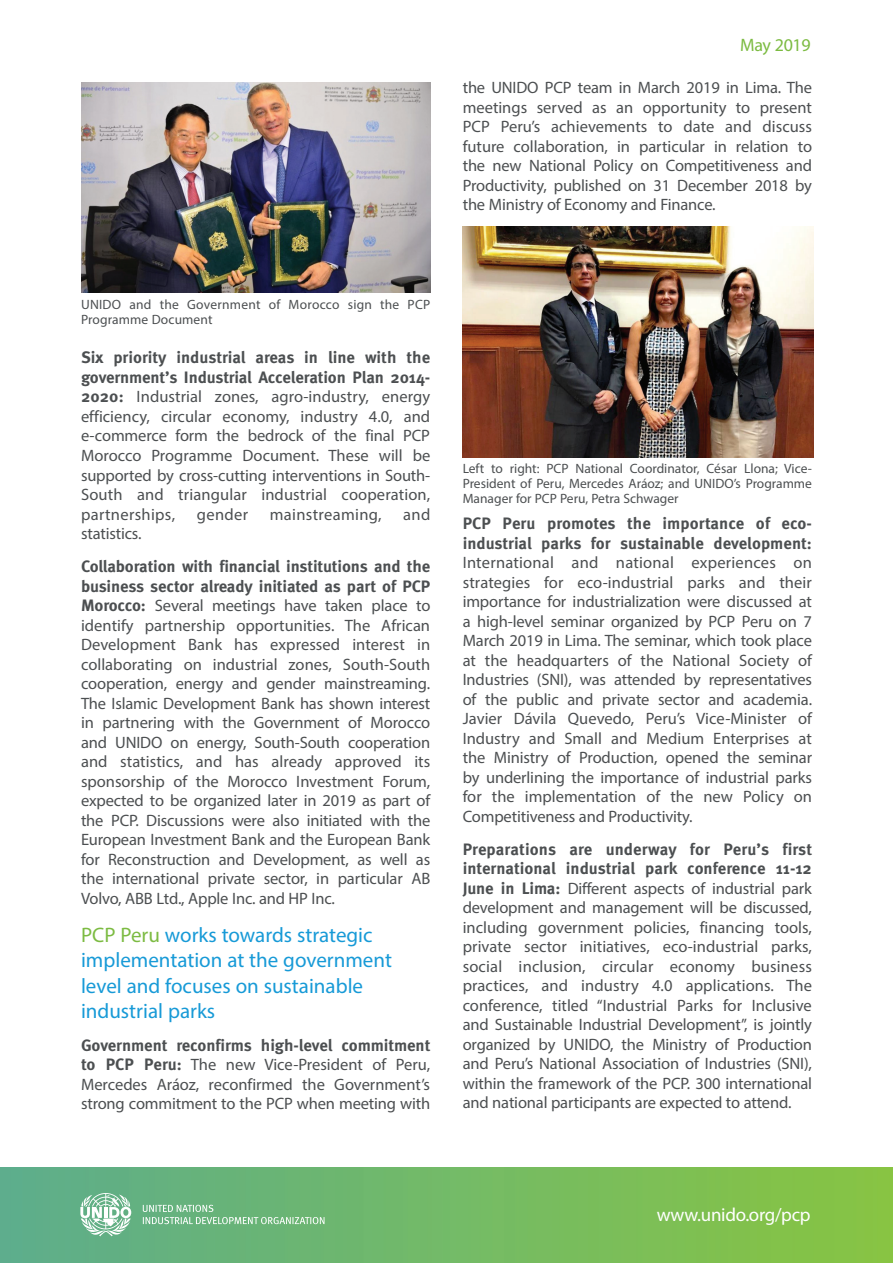
<style>
.page{position:relative;width:893px;height:1263px;background:#fff}
.page>*{position:absolute;margin:0;border:0;box-sizing:border-box;transform-origin:0 0}
.t1{font:21px/25.2px "Myriad Pro";color:#179ad7}
.t2{font:18.9px "Myriad Pro";letter-spacing:-.015em;color:#fff}
.t3{font:18px "Myriad Pro";letter-spacing:-.015em;color:#7cbb42}
.t4{font:16.5px/19.5px "Myriad Pro";letter-spacing:-.01em;color:#4c4f51;text-align:justify}
.t5{font:700 16.5px/19.5px "Meta Pro";letter-spacing:-.01em;color:#4c4f51}
.t6{font:16.5px "Myriad Pro";letter-spacing:.02em;color:#4c4f51}
.t7{font:13.5px/15px "Myriad Pro";letter-spacing:.005em;color:#4c4f51}
.s1{font-family:"Meta Pro";font-weight:700}
.s2{color:#7cbb42}
</style>
<div class="page">
<img style="left:0;top:1167px;width:893px;height:96px">
<svg style="left:143px;top:1205px;width:181px;height:19px"></svg>
<svg style="left:80px;top:1193px;width:51px;height:43px"></svg>
<img style="left:81px;top:82px;width:349px;height:210px">
<img style="left:463px;top:227px;width:350px;height:231px">
<p class="t3" style="left:740px;top:34px;width:72px">May 2019</p>
<p class="t4" style="left:463px;top:78px;width:351px">the UNIDO PCP team in March 2019 in Lima. The meetings served as an opportunity to present PCP Peru’s achievements to date and discuss future collaboration, in particular in relation to the new National Policy on Competitiveness and Productivity, published on 31 December 2018 by the Ministry of Economy and Finance.</p>
<p class="t7" style="left:81px;top:296px;width:351px">UNIDO and the Government of Morocco sign the PCP<br>Programme Document</p>
<p class="t5" style="left:81px;top:347px;width:351px">Six priority industrial areas in line with the government’s Industrial Acceleration Plan 2014-</p>
<p class="t4" style="left:81px;top:387px;width:351px"><span class="s1">2020:</span> Industrial zones, agro-industry, energy efficiency, circular economy, industry 4.0, and e-commerce form the bedrock of the final PCP Morocco Programme Document. These will be supported by cross-cutting interventions in South-South and triangular industrial cooperation, partnerships,</p>
<p class="t4" style="left:197px;top:504px;width:53px">gender</p>
<p class="t6" style="left:270px;top:504px;width:113px">mainstreaming,</p>
<p class="t4" style="left:403px;top:504px;width:29px">and</p>
<p class="t4" style="left:81px;top:523px;width:62px">statistics.</p>
<p class="t5" style="left:81px;top:555px;width:351px">Collaboration with financial institutions and the business sector already initiated as part of PCP</p>
<p class="t4" style="left:81px;top:595px;width:351px"><span class="s1">Morocco:</span> Several meetings have taken place to identify partnership opportunities. The African Development Bank has expressed interest in collaborating on industrial zones, South-South cooperation, energy and gender mainstreaming.<br>The Islamic Development Bank has shown interest in partnering with the Government of Morocco and UNIDO on energy, South-South cooperation and statistics, and has already approved its sponsorship of the Morocco Investment Forum, expected to be organized later in 2019 as part of the PCP. Discussions were also initiated with the European Investment Bank and the European Bank for Reconstruction and Development, as well as the international private sector, in particular AB Volvo, ABB Ltd., Apple Inc. and HP Inc.</p>
<p class="t1" style="left:81px;top:922px;width:312px"><span class="s2">PCP Peru</span> works towards strategic implementation at the government level and focuses on sustainable industrial parks</p>
<p class="t5" style="left:81px;top:1034px;width:351px">Government reconfirms high-level commitment</p>
<p class="t4" style="left:81px;top:1055px;width:351px"><span class="s1">to PCP Peru:</span> The new Vice-President of Peru, Mercedes Aráoz, reconfirmed the Government’s strong commitment to the PCP when meeting with</p>
<p class="t7" style="left:463px;top:461px;width:351px;text-align:justify">Left to right: PCP National Coordinator, César Llona; Vice-President of Peru, Mercedes Aráoz; and UNIDO’s Programme Manager for PCP Peru, Petra Schwager</p>
<p class="t5" style="left:463px;top:512px;width:351px">PCP Peru promotes the importance of eco&shy;industrial parks for sustainable development:</p>
<p class="t4" style="left:463px;top:552px;width:351px">International and national experiences on strategies for eco-industrial parks and their importance for industrialization were discussed at a high-level seminar organized by PCP Peru on 7<br>March 2019 in Lima. The seminar, which took place at the headquarters of the National Society of Industries (SNI), was attended by representatives of the public and private sector and academia.<br>Javier Dávila Quevedo, Peru’s Vice-Minister of Industry and Small and Medium Enterprises at the Ministry of Production, opened the seminar by underlining the importance of industrial parks for the implementation of the new Policy on Competitiveness and Productivity.</p>
<p class="t5" style="left:463px;top:838px;width:351px">Preparations are underway for Peru’s first international industrial park conference 11-12</p>
<p class="t4" style="left:463px;top:878px;width:351px"><span class="s1">June in Lima:</span> Different aspects of industrial park development and management will be discussed, including government policies, financing tools, private sector initiatives, eco-industrial parks, social inclusion, circular economy business practices, and industry 4.0 applications. The conference, titled “Industrial Parks for Inclusive and Sustainable Industrial Development”, is jointly organized by UNIDO, the Ministry of Production and Peru’s National Association of Industries (SNI), within the framework of the PCP. 300 international and national participants are expected to attend.</p>
<p class="t2" style="left:657px;top:1203px;width:156px">www.unido.org/pcp</p>
</div>
